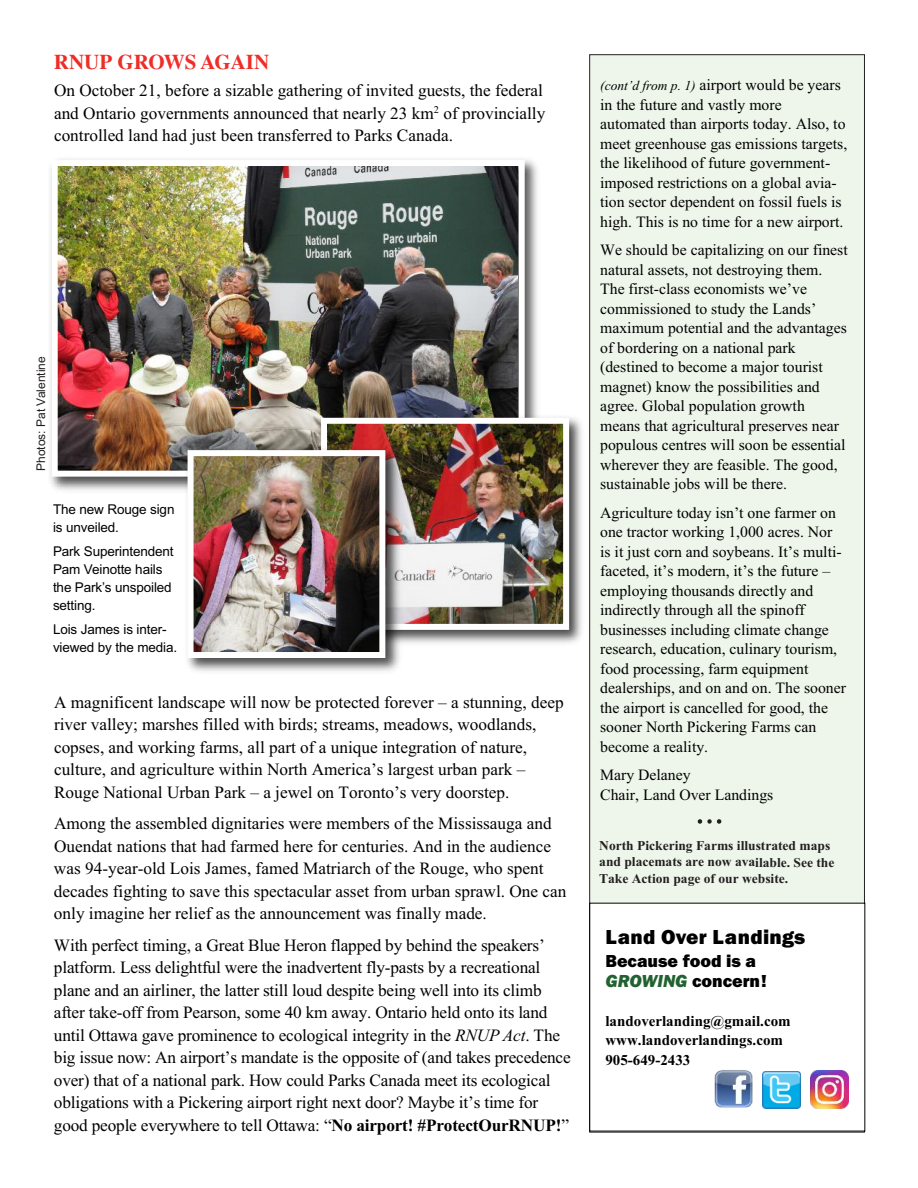
<style>
.page{position:relative;width:918px;height:1188px;background:#fff}
.page>*{position:absolute;margin:0;border:0;box-sizing:border-box;transform-origin:0 0}
.t1{font:800 21px "Franklin Gothic";letter-spacing:.01em;color:#000}
.t2{font:700 21px "Times";color:#ee2d28}
.t3{font:800 18px/19.5px "Franklin Gothic";color:#000}
.t4{font:17.25px/22.5px "Times New Roman";color:#000}
.t5{font:15.75px/19.5px "Times New Roman";color:#000}
.t6{font:700 15px/19.5px "Times New Roman";color:#000}
.t7{font:13.5px/18px "Arial";letter-spacing:-.01em;color:#000}
.t8{font:700 13.5px/16.5px "Times New Roman";letter-spacing:-.005em;color:#231f20}
.t9{font:12px "Arial";color:#231f20}
.s1{font-style:italic}
.s2{font-weight:700}
.s3{font-style:italic;font-size:13.5px}
.s4{font-style:italic;color:#226231}
</style>
<div class="page">
<div style="left:590px;top:55px;width:274px;height:1077px;background:#eef6eb"></div>
<div style="left:590px;top:904px;width:274px;height:227px;background:#fff"></div>
<img style="left:714px;top:1070px;width:39px;height:38px">
<img style="left:763px;top:1071px;width:37px;height:37px">
<img style="left:811px;top:1071px;width:38px;height:38px">
<img style="left:50px;top:159px;width:488px;height:331px">
<img style="left:59px;top:167px;width:458px;height:303px">
<div style="left:52px;top:160px;width:473px;height:317px;border:6px solid #fff"></div>
<img style="left:314px;top:411px;width:268px;height:233px">
<img style="left:328px;top:425px;width:234px;height:198px">
<div style="left:321px;top:418px;width:248px;height:212px;border:6px solid #fff"></div>
<img style="left:181px;top:443px;width:224px;height:228px">
<img style="left:195px;top:457px;width:183px;height:194px">
<div style="left:188px;top:450px;width:197px;height:208px;border:6px solid #fff"></div>
<svg style="left:698px;top:819px;width:23px;height:5px"></svg>
<p class="t2" style="left:54px;top:54px;width:217px">RNUP GROWS AGAIN</p>
<p class="t4" style="left:54px;top:79px;width:493px">On October 21, before a sizable gathering of invited guests, the federal and Ontario governments announced that nearly 23 km<sup>2</sup> of provincially controlled land had just been transferred to Parks Canada.</p>
<p class="t9" style="left:34px;top:471px;width:116px;rotate:-90deg">Photos: Pat Valentine</p>
<p class="t7" style="left:53px;top:500px;width:123px">The new Rouge sign is unveiled.</p>
<p class="t7" style="left:53px;top:542px;width:122px">Park Superintendent<br>Pam Veinotte hails the Park’s unspoiled setting.</p>
<p class="t7" style="left:53px;top:620px;width:126px">Lois James is inter&shy;viewed by the media.</p>
<p class="t4" style="left:54px;top:691px;width:511px">A magnificent landscape will now be protected forever – a stunning, deep river valley; marshes filled with birds; streams, meadows, woodlands, copses, and working farms, all part of a unique integration of nature, culture, and agriculture within North America’s largest urban park – Rouge National Urban Park – a jewel on Toronto’s very doorstep.</p>
<p class="t4" style="left:54px;top:812px;width:514px">Among the assembled dignitaries were members of the Mississauga and Ouendat nations that had farmed here for centuries. And in the audience was 94-year-old Lois James, famed Matriarch of the Rouge, who spent decades fighting to save this spectacular asset from urban sprawl. One can only imagine her relief as the announcement was finally made.</p>
<p class="t4" style="left:54px;top:934px;width:518px">With perfect timing, a Great Blue Heron flapped by behind the speakers’ platform. Less delightful were the inadvertent fly-pasts by a recreational plane and an airliner, the latter still loud despite being well into its climb after take-off from Pearson, some 40 km away. Ontario held onto its land until Ottawa gave prominence to ecological integrity in the <span class="s1">RNUP Act</span>. The big issue now: An airport’s mandate is the opposite of (and takes precedence over) that of a national park. How could Parks Canada meet its ecological obligations with a Pickering airport right next door? Maybe it’s time for good people everywhere to tell Ottawa: “<span class="s2">No airport! #ProtectOurRNUP!</span>”</p>
<p class="t5" style="left:600px;top:75px;width:249px"><span class="s3">(cont’d from p. 1)</span> airport would be years in the future and vastly more automated than airports today. Also, to meet greenhouse gas emissions targets, the likelihood of future government&shy;imposed restrictions on a global avia&shy;tion sector dependent on fossil fuels is high. This is no time for a new airport.</p>
<p class="t5" style="left:600px;top:240px;width:249px">We should be capitalizing on our finest natural assets, not destroying them.<br>The first-class economists we’ve commissioned to study the Lands’ maximum potential and the advantages of bordering on a national park (destined to become a major tourist magnet) know the possibilities and agree. Global population growth means that agricultural preserves near populous centres will soon be essential wherever they are feasible. The good, sustainable jobs will be there.</p>
<p class="t5" style="left:600px;top:503px;width:247px">Agriculture today isn’t one farmer on one tractor working 1,000 acres. Nor is it just corn and soybeans. It’s multi&shy;faceted, it’s modern, it’s the future – employing thousands directly and indirectly through all the spinoff businesses including climate change research, education, culinary tourism, food processing, farm equipment dealerships, and on and on. The sooner the airport is cancelled for good, the sooner North Pickering Farms can become a reality.</p>
<p class="t5" style="left:600px;top:765px;width:175px">Mary Delaney<br>Chair, Land Over Landings</p>
<p class="t8" style="left:599px;top:837px;width:237px">North Pickering Farms illustrated maps and placemats are now available. See the<br>Take Action page of our website.</p>
<p class="t1" style="left:605px;top:924px;width:201px">Land Over Landings</p>
<p class="t3" style="left:605px;top:951px;width:163px">Because food is a<br><span class="s4">GROWING</span> concern!</p>
<p class="t6" style="left:605px;top:1011px;width:187px">landoverlanding@gmail.com www.landoverlandings.com<br>905-649-2433</p>
</div>
